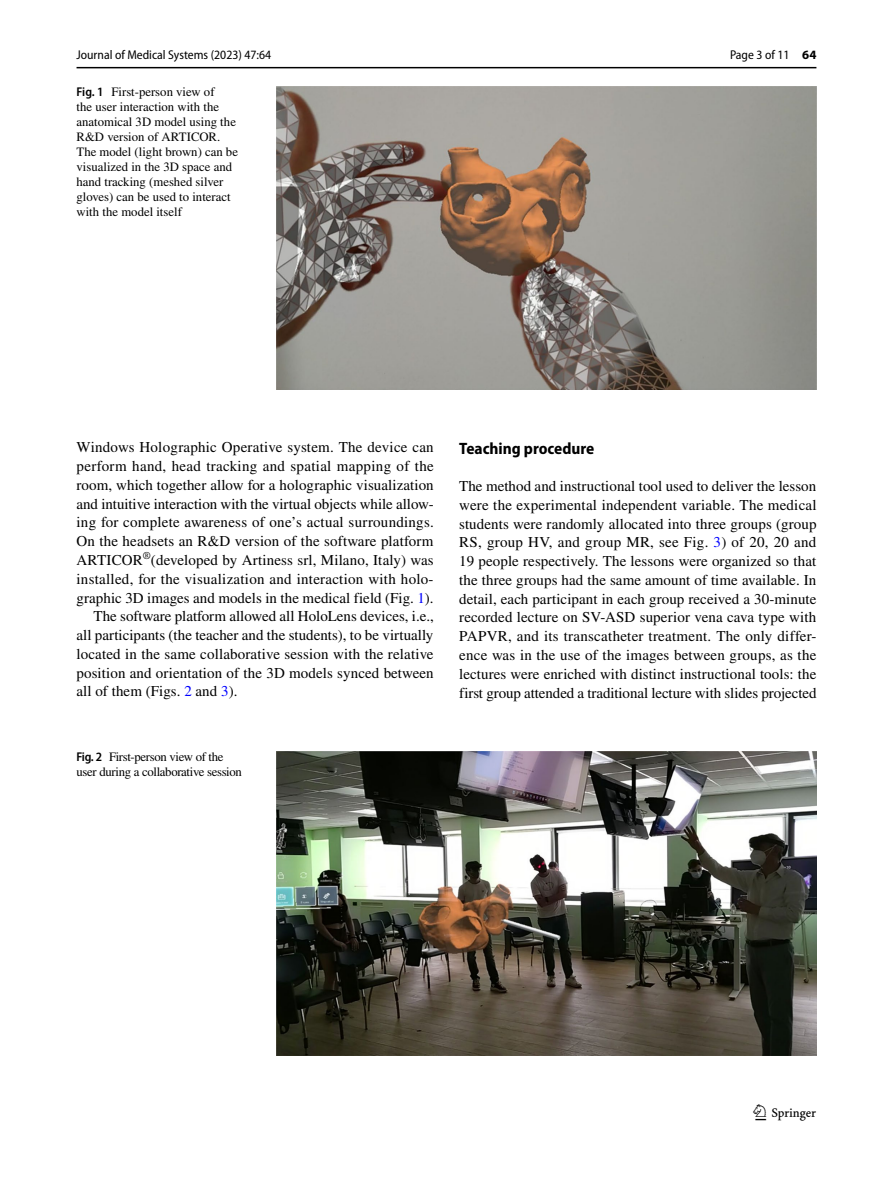
<style>
.page{position:relative;width:893px;height:1187px;background:#fff}
.page>*{position:absolute;margin:0;border:0;box-sizing:border-box;transform-origin:0 0}
.t1{font:22.5px "Springnew Regular 3";color:#000}
.t2{font:700 semi-condensed 16.5px "Myriad Pro";color:#000}
.t3{font:15px/18.8px "STIX";letter-spacing:.005em;color:#000;text-align:justify}
.t4{font:12.75px/15px "STIX";color:#000}
.t5{font:12.75px/15px "STIX";letter-spacing:-.025em;color:#000}
.t6{font:semi-condensed 12.75px "Myriad Pro";color:#000}
.s1{font-family:"Myriad Pro";font-weight:600;font-stretch:semi-condensed}
.s2{font-weight:700;font-stretch:normal}
.s3{color:#00f}
</style>
<div class="page">
<hr style="left:77px;top:67px;width:739px;height:1px;background:#000">
<img style="left:276px;top:87px;width:540px;height:303px">
<img style="left:276px;top:751px;width:540px;height:304px">
<p class="t6" style="left:77px;top:48px;width:196px">Journal of Medical Systems (2023) 47:64</p>
<p class="t4" style="left:77px;top:85px;width:163px"><span class="s1">Fig. 1</span> First-person view of<br>the user interaction with the anatomical 3D model using the<br>R&amp;D version of ARTICOR.<br>The model (light brown) can be visualized in the 3D space and hand tracking (meshed silver gloves) can be used to interact with the model itself</p>
<p class="t6" style="left:730px;top:48px;width:88px">Page 3 of 11 <span class="s2">64</span></p>
<p class="t3" style="left:77px;top:439px;width:359px">Windows Holographic Operative system. The device can</p>
<p class="t3" style="left:77px;top:458px;width:359px">perform hand, head tracking and spatial mapping of the</p>
<p class="t3" style="left:77px;top:476px;width:359px">room, which together allow for a holographic visualization</p>
<p class="t3" style="left:77px;top:495px;width:359px">and intuitive interaction with the virtual objects while allow-</p>
<p class="t3" style="left:77px;top:514px;width:359px">ing for complete awareness of one’s actual surroundings.</p>
<p class="t3" style="left:77px;top:533px;width:358px">On the headsets an R&amp;D version of the software platform</p>
<p class="t3" style="left:77px;top:551px;width:359px">ARTICOR<sup>®</sup>(developed by Artiness srl, Milano, Italy) was</p>
<p class="t3" style="left:77px;top:570px;width:359px">installed, for the visualization and interaction with holo-</p>
<p class="t3" style="left:77px;top:589px;width:359px">graphic 3D images and models in the medical field (Fig. <span class="s3">1</span>).</p>
<p class="t3" style="left:94px;top:608px;width:342px">The software platform allowed all HoloLens devices, i.e.,</p>
<p class="t3" style="left:77px;top:626px;width:358px">all participants (the teacher and the students), to be virtually</p>
<p class="t3" style="left:77px;top:645px;width:359px">located in the same collaborative session with the relative</p>
<p class="t3" style="left:77px;top:664px;width:359px">position and orientation of the 3D models synced between</p>
<p class="t3" style="left:77px;top:683px;width:162px">all of them (Figs. <span class="s3">2</span> and <span class="s3">3</span>).</p>
<p class="t5" style="left:77px;top:750px;width:167px"><span class="s1">Fig. 2</span> First-person view of the user during a collaborative session</p>
<p class="t2" style="left:459px;top:439px;width:137px">Teaching procedure</p>
<p class="t3" style="left:459px;top:477px;width:359px">The method and instructional tool used to deliver the lesson were the experimental independent variable. The medical students were randomly allocated into three groups (group RS, group HV, and group MR, see Fig. <span class="s3">3</span>) of 20, 20 and 19 people respectively. The lessons were organized so that the three groups had the same amount of time available. In detail, each participant in each group received a 30-minute recorded lecture on SV-ASD superior vena cava type with PAPVR, and its transcatheter treatment. The only differ&shy;ence was in the use of the images between groups, as the lectures were enriched with distinct instructional tools: the first group attended a traditional lecture with slides projected</p>
<h1 class="t1" style="left:755px;top:1104px;width:62px">1 3</h1>
</div>
